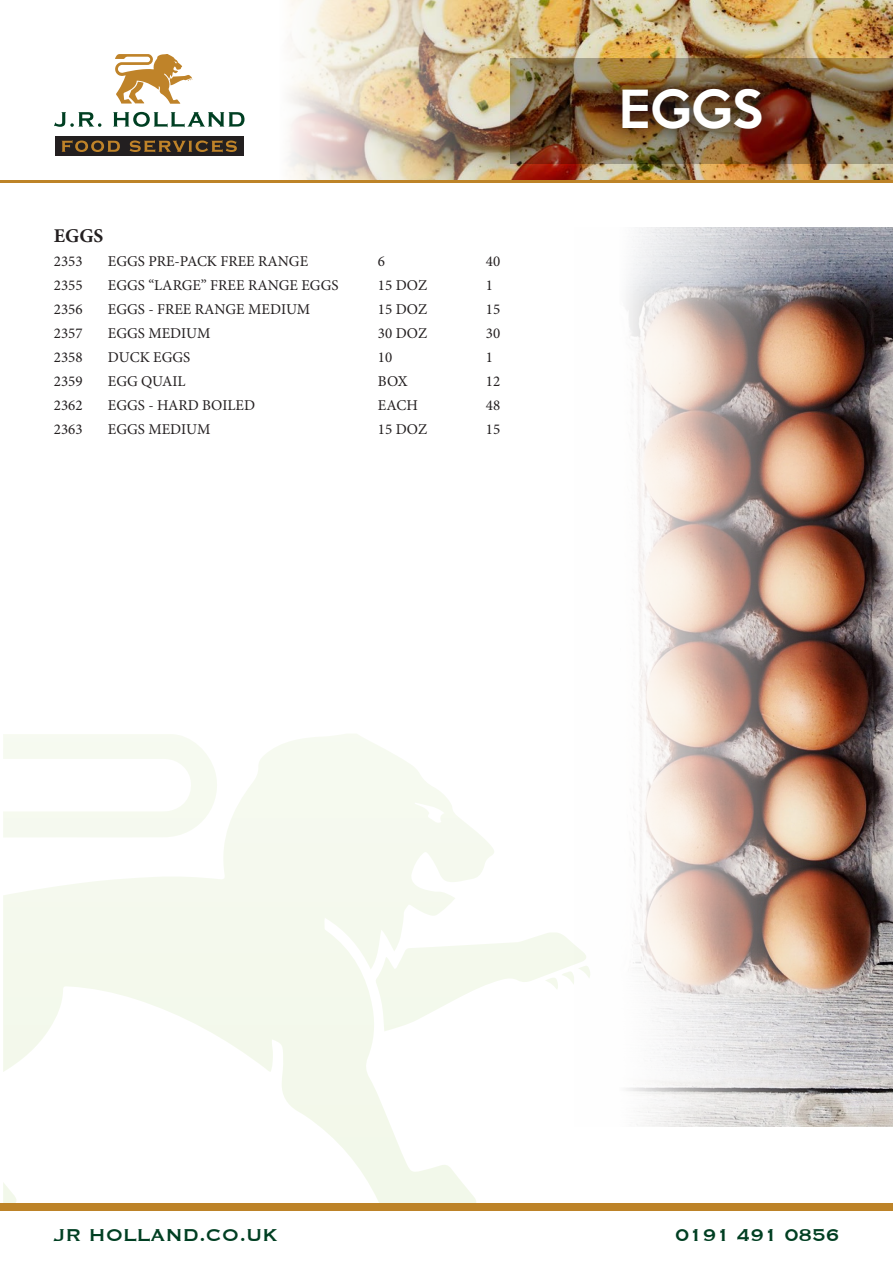
<style>
.page{position:relative;width:893px;height:1263px;background:#fff}
.page>*{position:absolute;margin:0;border:0;box-sizing:border-box;transform-origin:0 0}
.t1{font:500 48px "Keep Calm";color:#fff}
.t2{font:22.35px "Copperplate";color:#003f22}
.t3{font:700 19.5px "Minion Pro";color:#231f20}
.t4{font:15px "Minion Pro";color:#231f20}
</style>
<div class="page">
<img style="left:289px;top:0;width:604px;height:180px">
<svg style="left:115px;top:54px;width:77px;height:50px"></svg>
<svg style="left:54px;top:112px;width:47px;height:15px"></svg>
<svg style="left:113px;top:112px;width:131px;height:15px"></svg>
<div style="left:55px;top:136px;width:189px;height:20px;background:#231f20"></div>
<svg style="left:62px;top:140px;width:58px;height:12px"></svg>
<svg style="left:130px;top:140px;width:107px;height:12px"></svg>
<svg style="left:494px;top:933px;width:80px;height:56px"></svg>
<svg style="left:3px;top:734px;width:491px;height:470px"></svg>
<img style="left:510px;top:58px;width:383px;height:106px">
<img style="left:604px;top:71px;width:176px;height:76px">
<hr style="left:0;top:180px;width:893px;height:2px;background:#bd8328">
<div style="left:0;top:1204px;width:893px;height:7px;background:#bd8328"></div>
<img style="left:574px;top:227px;width:319px;height:900px">
<p class="t3" style="left:54px;top:222px;width:51px">EGGS</p>
<p class="t4" style="left:54px;top:251px;width:30px">2353</p>
<p class="t4" style="left:108px;top:251px;width:202px">EGGS PRE-PACK FREE RANGE</p>
<p class="t4" style="left:378px;top:251px;width:9px">6</p>
<p class="t4" style="left:486px;top:251px;width:16px">40</p>
<p class="t4" style="left:54px;top:275px;width:30px">2355</p>
<p class="t4" style="left:108px;top:275px;width:232px">EGGS “LARGE” FREE RANGE EGGS</p>
<p class="t4" style="left:378px;top:275px;width:51px">15 DOZ</p>
<p class="t4" style="left:486px;top:275px;width:9px">1</p>
<p class="t4" style="left:54px;top:299px;width:30px">2356</p>
<p class="t4" style="left:108px;top:299px;width:204px">EGGS - FREE RANGE MEDIUM</p>
<p class="t4" style="left:378px;top:299px;width:51px">15 DOZ</p>
<p class="t4" style="left:486px;top:299px;width:16px">15</p>
<p class="t4" style="left:54px;top:323px;width:30px">2357</p>
<p class="t4" style="left:108px;top:323px;width:104px">EGGS MEDIUM</p>
<p class="t4" style="left:378px;top:323px;width:51px">30 DOZ</p>
<p class="t4" style="left:486px;top:323px;width:16px">30</p>
<p class="t4" style="left:54px;top:347px;width:30px">2358</p>
<p class="t4" style="left:108px;top:347px;width:84px">DUCK EGGS</p>
<p class="t4" style="left:378px;top:347px;width:16px">10</p>
<p class="t4" style="left:486px;top:347px;width:9px">1</p>
<p class="t4" style="left:54px;top:371px;width:30px">2359</p>
<p class="t4" style="left:108px;top:371px;width:79px">EGG QUAIL</p>
<p class="t4" style="left:378px;top:371px;width:31px">BOX</p>
<p class="t4" style="left:486px;top:371px;width:16px">12</p>
<p class="t4" style="left:54px;top:395px;width:30px">2362</p>
<p class="t4" style="left:108px;top:395px;width:149px">EGGS - HARD BOILED</p>
<p class="t4" style="left:378px;top:395px;width:41px">EACH</p>
<p class="t4" style="left:486px;top:395px;width:16px">48</p>
<p class="t4" style="left:54px;top:419px;width:30px">2363</p>
<p class="t4" style="left:108px;top:419px;width:104px">EGGS MEDIUM</p>
<p class="t4" style="left:378px;top:419px;width:51px">15 DOZ</p>
<p class="t4" style="left:486px;top:419px;width:16px">15</p>
<h1 class="t1" style="left:619px;top:67px;width:146px">EGGS</h1>
<h2 class="t2" style="left:54px;top:1220px;width:225px">JR HOLLAND.CO.UK</h2>
<h2 class="t2" style="left:675px;top:1220px;width:165px">0191 491 0856</h2>
</div>
